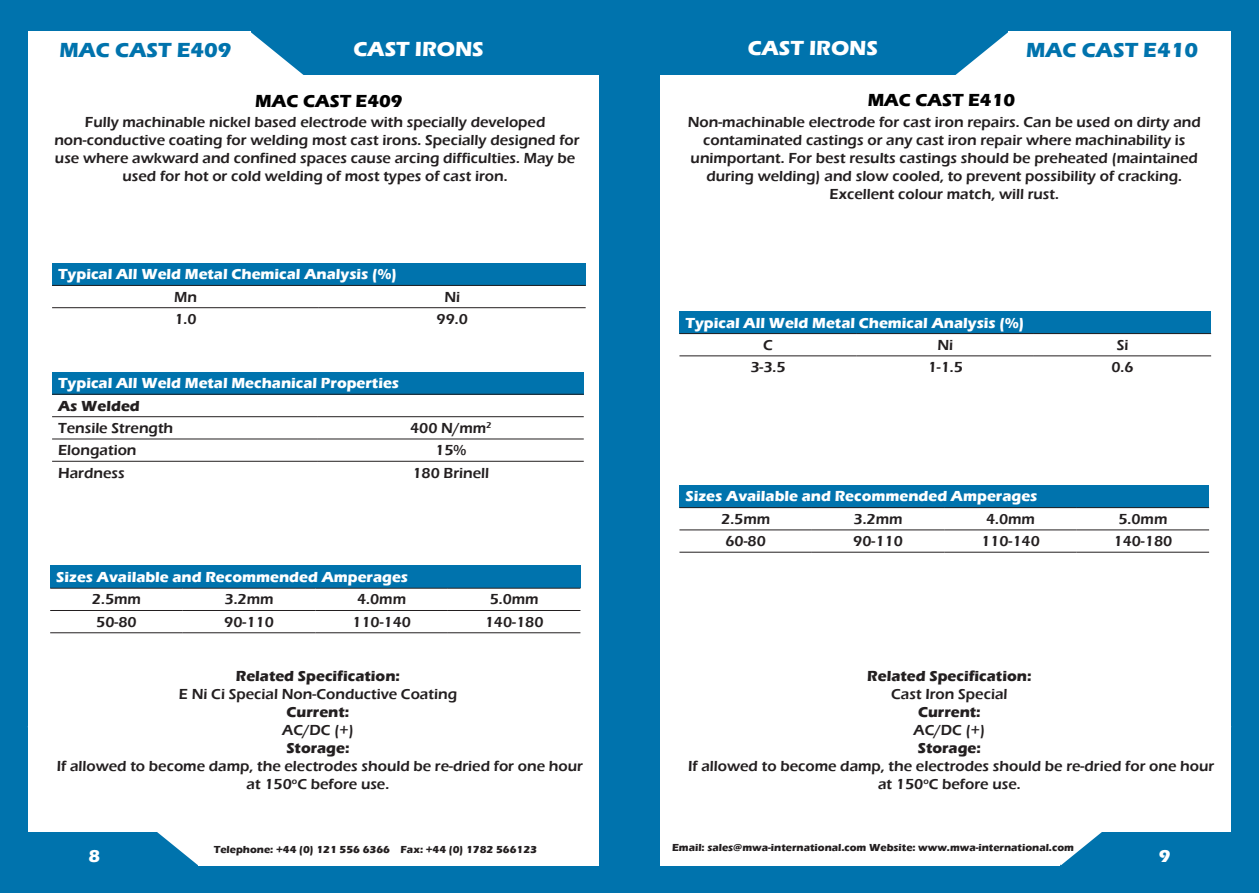
<style>
.page{position:relative;width:1259px;height:893px;background:#0073ad}
.page>*{position:absolute;margin:0;border:0;box-sizing:border-box;transform-origin:0 0}
.t1{font:700 21px "Eras ITC";color:#0073ad}
.t2{font:700 21px "Eras ITC";color:#fff}
.t3{font:700 18px "Eras ITC";color:#000}
.t4{font:700 18px "Eras ITC";color:#fff}
.t5{font:600 15px/18px "Eras ITC";color:#231f20;text-align:center}
.t6{font:700 15px "Eras ITC";color:#fff}
.t7{font:700 15px "Eras ITC";color:#231f20}
.t8{font:700 10.5px "Eras ITC";color:#231f20}
</style>
<div class="page">
<div style="left:28px;top:75px;width:571px;height:757px;background:#fff"></div>
<div style="left:28px;top:32px;width:223px;height:66px;background:#fff"></div>
<svg style="left:251px;top:32px;width:170px;height:43px;background:#2788b9"></svg>
<svg style="left:28px;top:832px;width:171px;height:33px;background:#2084b7"></svg>
<div style="left:660px;top:75px;width:570px;height:757px;background:#fff"></div>
<div style="left:1008px;top:32px;width:222px;height:66px;background:#fff"></div>
<svg style="left:838px;top:32px;width:170px;height:43px;background:#2788b9"></svg>
<svg style="left:1060px;top:676px;width:171px;height:189px"></svg>
<div style="left:199px;top:799px;width:400px;height:66px;background:#fff"></div>
<div style="left:660px;top:799px;width:400px;height:66px;background:#fff"></div>
<div style="left:52px;top:372px;width:532px;height:22px;background:#0073ad"></div>
<hr style="left:52px;top:394px;width:266px;height:1px;background:#231f20">
<hr style="left:318px;top:394px;width:266px;height:1px;background:#231f20">
<hr style="left:52px;top:416px;width:266px;height:1px;background:#231f20">
<hr style="left:318px;top:416px;width:266px;height:1px;background:#231f20">
<hr style="left:52px;top:439px;width:266px;height:1px;background:#231f20">
<hr style="left:318px;top:439px;width:266px;height:1px;background:#231f20">
<hr style="left:52px;top:461px;width:266px;height:1px;background:#231f20">
<hr style="left:318px;top:461px;width:266px;height:1px;background:#231f20">
<div style="left:52px;top:263px;width:533px;height:22px;background:#0073ad"></div>
<hr style="left:52px;top:285px;width:267px;height:1px;background:#231f20">
<hr style="left:319px;top:285px;width:266px;height:1px;background:#231f20">
<hr style="left:52px;top:307px;width:267px;height:1px;background:#231f20">
<hr style="left:319px;top:307px;width:266px;height:1px;background:#231f20">
<div style="left:50px;top:565px;width:530px;height:23px;background:#0073ad"></div>
<hr style="left:50px;top:588px;width:133px;height:1px;background:#231f20">
<hr style="left:183px;top:588px;width:132px;height:1px;background:#231f20">
<hr style="left:315px;top:588px;width:133px;height:1px;background:#231f20">
<hr style="left:448px;top:588px;width:132px;height:1px;background:#231f20">
<hr style="left:50px;top:610px;width:133px;height:1px;background:#231f20">
<hr style="left:183px;top:610px;width:132px;height:1px;background:#231f20">
<hr style="left:315px;top:610px;width:133px;height:1px;background:#231f20">
<hr style="left:448px;top:610px;width:132px;height:1px;background:#231f20">
<hr style="left:50px;top:632px;width:133px;height:1px;background:#231f20">
<hr style="left:183px;top:632px;width:132px;height:1px;background:#231f20">
<hr style="left:315px;top:632px;width:133px;height:1px;background:#231f20">
<hr style="left:448px;top:632px;width:132px;height:1px;background:#231f20">
<div style="left:679px;top:311px;width:532px;height:23px;background:#0073ad"></div>
<hr style="left:679px;top:333px;width:177px;height:1px;background:#231f20">
<hr style="left:856px;top:333px;width:178px;height:1px;background:#231f20">
<hr style="left:1034px;top:333px;width:177px;height:1px;background:#231f20">
<hr style="left:679px;top:356px;width:177px;height:1px;background:#231f20">
<hr style="left:856px;top:356px;width:178px;height:1px;background:#231f20">
<hr style="left:1034px;top:356px;width:177px;height:1px;background:#231f20">
<div style="left:679px;top:485px;width:530px;height:23px;background:#0073ad"></div>
<hr style="left:679px;top:507px;width:133px;height:1px;background:#231f20">
<hr style="left:812px;top:507px;width:132px;height:1px;background:#231f20">
<hr style="left:944px;top:507px;width:132px;height:1px;background:#231f20">
<hr style="left:1076px;top:507px;width:133px;height:1px;background:#231f20">
<hr style="left:679px;top:530px;width:133px;height:1px;background:#231f20">
<hr style="left:812px;top:530px;width:132px;height:1px;background:#231f20">
<hr style="left:944px;top:530px;width:132px;height:1px;background:#231f20">
<hr style="left:1076px;top:530px;width:133px;height:1px;background:#231f20">
<hr style="left:679px;top:552px;width:133px;height:1px;background:#231f20">
<hr style="left:812px;top:552px;width:132px;height:1px;background:#231f20">
<hr style="left:944px;top:552px;width:132px;height:1px;background:#231f20">
<hr style="left:1076px;top:552px;width:133px;height:1px;background:#231f20">
<p class="t1" style="left:60px;top:38px;width:173px">MAC CAST E409</p>
<p class="t2" style="left:748px;top:36px;width:132px">CAST IRONS</p>
<p class="t3" style="left:867px;top:90px;width:149px">MAC CAST E410</p>
<p class="t2" style="left:353px;top:36px;width:132px">CAST IRONS</p>
<p class="t3" style="left:255px;top:91px;width:149px">MAC CAST E409</p>
<p class="t1" style="left:1026px;top:38px;width:173px">MAC CAST E410</p>
<p class="t5" style="left:85px;top:113px;width:462px">Fully machinable nickel based electrode with specially developed</p>
<p class="t5" style="left:54px;top:131px;width:527px">non-conductive coating for welding most cast irons. Specially designed for use where awkward and confined spaces cause arcing difficulties. May be used for hot or cold welding of most types of cast iron.</p>
<p class="t6" style="left:58px;top:266px;width:340px">Typical All Weld Metal Chemical Analysis (%)</p>
<p class="t5" style="left:174px;top:288px;width:24px">Mn</p>
<p class="t5" style="left:444px;top:288px;width:17px">Ni</p>
<p class="t5" style="left:174px;top:310px;width:24px">1.0</p>
<p class="t5" style="left:436px;top:310px;width:33px">99.0</p>
<p class="t6" style="left:58px;top:375px;width:342px">Typical All Weld Metal Mechanical Properties</p>
<p class="t7" style="left:58px;top:397px;width:83px">As Welded</p>
<p class="t5" style="left:58px;top:419px;width:117px">Tensile Strength</p>
<p class="t5" style="left:410px;top:419px;width:83px">400 N/mm<sup>2</sup></p>
<p class="t5" style="left:58px;top:441px;width:80px">Elongation</p>
<p class="t5" style="left:435px;top:441px;width:33px">15%</p>
<p class="t5" style="left:58px;top:464px;width:68px">Hardness</p>
<p class="t5" style="left:412px;top:464px;width:78px">180 Brinell</p>
<p class="t6" style="left:56px;top:568px;width:353px">Sizes Available and Recommended Amperages</p>
<p class="t5" style="left:92px;top:591px;width:51px">2.5mm</p>
<p class="t5" style="left:224px;top:591px;width:51px">3.2mm</p>
<p class="t5" style="left:357px;top:591px;width:51px">4.0mm</p>
<p class="t5" style="left:490px;top:591px;width:51px">5.0mm</p>
<p class="t5" style="left:96px;top:613px;width:42px">50-80</p>
<p class="t5" style="left:224px;top:613px;width:51px">90-110</p>
<p class="t5" style="left:352px;top:613px;width:60px">110-140</p>
<p class="t5" style="left:485px;top:613px;width:60px">140-180</p>
<p class="t7" style="left:236px;top:667px;width:166px">Related Specification:</p>
<p class="t5" style="left:179px;top:685px;width:280px">E Ni Ci Special Non-Conductive Coating</p>
<p class="t7" style="left:286px;top:703px;width:64px">Current:</p>
<p class="t5" style="left:282px;top:721px;width:73px">AC/DC (+)</p>
<p class="t7" style="left:286px;top:739px;width:65px">Storage:</p>
<p class="t5" style="left:57px;top:757px;width:528px">If allowed to become damp, the electrodes should be re-dried for one hour at 150<sup>o</sup>C before use.</p>
<p class="t5" style="left:688px;top:113px;width:514px">Non-machinable electrode for cast iron repairs. Can be used on dirty and contaminated castings or any cast iron repair where machinability is</p>
<p class="t5" style="left:690px;top:149px;width:509px">unimportant. For best results castings should be preheated (maintained during welding) and slow cooled, to prevent possibility of cracking.</p>
<p class="t5" style="left:829px;top:185px;width:231px">Excellent colour match, will rust.</p>
<p class="t6" style="left:685px;top:314px;width:340px">Typical All Weld Metal Chemical Analysis (%)</p>
<p class="t5" style="left:763px;top:336px;width:11px">C</p>
<p class="t5" style="left:937px;top:336px;width:17px">Ni</p>
<p class="t5" style="left:1116px;top:336px;width:13px">Si</p>
<p class="t5" style="left:750px;top:358px;width:37px">3-3.5</p>
<p class="t5" style="left:927px;top:358px;width:37px">1-1.5</p>
<p class="t5" style="left:1111px;top:358px;width:24px">0.6</p>
<p class="t6" style="left:685px;top:488px;width:353px">Sizes Available and Recommended Amperages</p>
<p class="t5" style="left:721px;top:510px;width:51px">2.5mm</p>
<p class="t5" style="left:853px;top:510px;width:51px">3.2mm</p>
<p class="t5" style="left:986px;top:510px;width:51px">4.0mm</p>
<p class="t5" style="left:1118px;top:510px;width:51px">5.0mm</p>
<p class="t5" style="left:725px;top:532px;width:42px">60-80</p>
<p class="t5" style="left:853px;top:532px;width:51px">90-110</p>
<p class="t5" style="left:981px;top:532px;width:60px">110-140</p>
<p class="t5" style="left:1113px;top:532px;width:60px">140-180</p>
<p class="t7" style="left:867px;top:667px;width:166px">Related Specification:</p>
<p class="t5" style="left:891px;top:685px;width:118px">Cast Iron Special</p>
<p class="t7" style="left:918px;top:703px;width:64px">Current:</p>
<p class="t5" style="left:913px;top:721px;width:73px">AC/DC (+)</p>
<p class="t7" style="left:917px;top:739px;width:65px">Storage:</p>
<p class="t5" style="left:688px;top:757px;width:528px">If allowed to become damp, the electrodes should be re-dried for one hour at 150<sup>o</sup>C before use.</p>
<p class="t8" style="left:214px;top:843px;width:325px">Telephone: +44 (0) 121 556 6366 Fax: +44 (0) 1782 566123</p>
<p class="t8" style="left:672px;top:842px;width:403px">Email: sales@mwa-international.com Website: www.mwa-international.com</p>
<p class="t4" style="left:88px;top:845px;width:13px">8</p>
<p class="t4" style="left:1158px;top:845px;width:13px">9</p>
</div>
